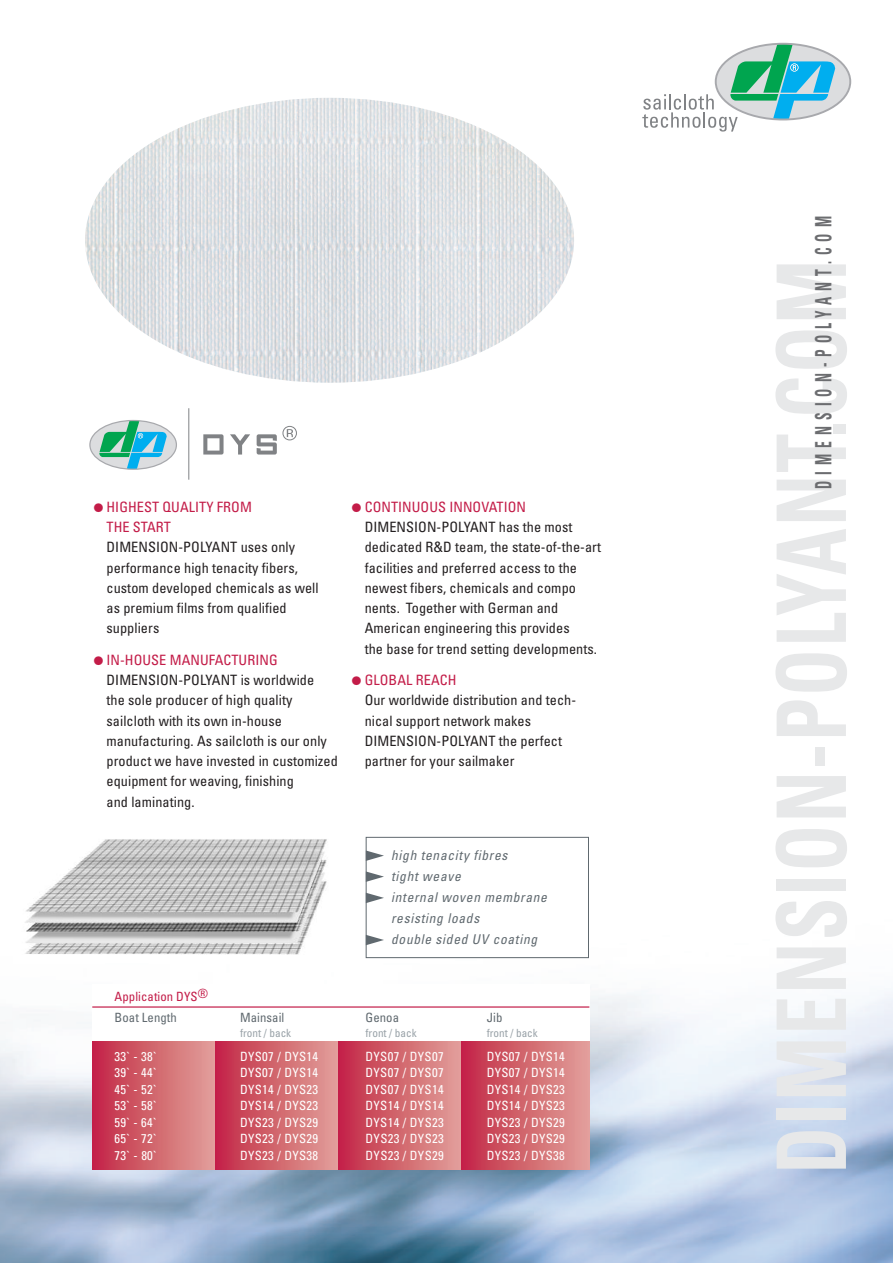
<style>
.page{position:relative;width:893px;height:1263px;background:#fff}
.page>*{position:absolute;margin:0;border:0;box-sizing:border-box;transform-origin:0 0}
.t1{font:700 condensed 96px "Univers";letter-spacing:.03em;color:#e7e8e9;scale:.8 1}
.t2{font:700 condensed 22.5px "Univers";letter-spacing:.45em;color:#6c6d70;scale:.6 1}
.t3{font:condensed 14.25px/20.2px "Univers";letter-spacing:.005em;color:#231f20}
.t4{font:condensed 14.25px/20.2px "Univers";letter-spacing:.005em;color:#c31c48}
.t5{font:italic condensed 13.5px/21px "Univers";letter-spacing:.05em;color:#60696f}
.t6{font:condensed 12.75px "Univers";letter-spacing:.025em;color:#fff}
.t7{font:condensed 12.75px "Univers";letter-spacing:.005em;color:#60696f}
.t8{font:condensed 12.75px "Univers";letter-spacing:.005em;color:#c31c48}
.t9{font:condensed 11.25px "Univers";color:#98a1a7}
.s1{font-size:28.5px}
.s2{font-size:28.5px;color:#c31c48}
.s3{color:#c31c48}
</style>
<div class="page">
<img style="left:0;top:836px;width:893px;height:427px">
<img style="left:85px;top:98px;width:489px;height:285px;border-radius:50%">
<div style="left:716px;top:44px;width:134px;height:75px;background:#dcdddf;border-radius:50%"></div>
<svg style="left:642px;top:44px;width:193px;height:88px"></svg>
<div style="left:715px;top:43px;width:136px;height:77px;border:2px solid #a8a9ad;border-radius:50%"></div>
<hr style="left:188px;top:408px;width:1px;height:72px;background:#808285">
<div style="left:90px;top:420px;width:86px;height:49px;background:#dcdddf;border-radius:50%"></div>
<svg style="left:99px;top:420px;width:68px;height:49px"></svg>
<div style="left:89px;top:420px;width:88px;height:50px;border:1px solid #a8a9ad;border-radius:50%"></div>
<svg style="left:203px;top:434px;width:21px;height:20px"></svg>
<svg style="left:230px;top:434px;width:20px;height:20px"></svg>
<svg style="left:257px;top:426px;width:40px;height:28px"></svg>
<div style="left:367px;top:838px;width:221px;height:119px;background:#fff"></div>
<div style="left:366px;top:837px;width:223px;height:121px;border:1px solid #60696f"></div>
<svg style="left:366px;top:850px;width:18px;height:11px"></svg>
<svg style="left:366px;top:871px;width:18px;height:11px"></svg>
<svg style="left:366px;top:893px;width:18px;height:10px"></svg>
<svg style="left:366px;top:935px;width:18px;height:10px"></svg>
<div style="left:92px;top:984px;width:497px;height:62px;background:#fff"></div>
<div style="left:92px;top:1042px;width:124px;height:127px;background:linear-gradient(to right,#c32745,#e2a299)"></div>
<div style="left:215px;top:1042px;width:123px;height:127px;background:linear-gradient(to right,#c32745,#e2a299)"></div>
<div style="left:338px;top:1042px;width:124px;height:127px;background:linear-gradient(to right,#c32645,#e2a299)"></div>
<div style="left:461px;top:1042px;width:128px;height:127px;background:linear-gradient(to right,#c32645,#e1a199)"></div>
<hr style="left:92px;top:1006px;width:497px;height:2px;background:#c31c48">
<img style="left:17px;top:836px;width:340px;height:125px">
<p class="t4" style="left:107px;top:498px;width:147px;text-indent:-13px"><span class="s1">•</span> HIGHEST QUALITY FROM<br>THE START</p>
<p class="t3" style="left:107px;top:538px;width:214px">DIMENSION-POLYANT uses only performance high tenacity fibers, custom developed chemicals as well as premium films from qualified suppliers</p>
<p class="t3" style="left:107px;top:651px;width:233px;text-indent:-13px"><span class="s2">•</span> <span class="s3">IN-HOUSE MANUFACTURING<br></span>DIMENSION-POLYANT is worldwide<br>the sole producer of high quality sailcloth with its own in-house manufacturing. As sailcloth is our only product we have invested in customized equipment for weaving, finishing<br>and laminating.</p>
<p class="t3" style="left:365px;top:498px;width:238px;text-indent:-13px"><span class="s2">•</span> <span class="s3">CONTINUOUS INNOVATION </span>DIMENSION-POLYANT has the most dedicated R&amp;D team, the state-of-the-art facilities and preferred access to the newest fibers, chemicals and compo nents. Together with German and American engineering this provides<br>the base for trend setting developments.</p>
<p class="t3" style="left:365px;top:671px;width:213px;text-indent:-13px"><span class="s2">•</span> <span class="s3">GLOBAL REACH<br></span>Our worldwide distribution and tech&shy;nical support network makes<br>DIMENSION-POLYANT the perfect partner for your sailmaker</p>
<p class="t5" style="left:391px;top:846px;width:157px">high tenacity fibres<br>tight weave<br>internal woven membrane resisting loads<br>double sided UV coating</p>
<p class="t8" style="left:115px;top:991px;width:95px">Application DYS®</p>
<p class="t7" style="left:115px;top:1012px;width:64px">Boat Length</p>
<p class="t7" style="left:240px;top:1012px;width:46px">Mainsail</p>
<p class="t7" style="left:365px;top:1012px;width:35px">Genoa</p>
<p class="t7" style="left:487px;top:1012px;width:17px">Jib</p>
<p class="t9" style="left:240px;top:1029px;width:53px">front / back</p>
<p class="t9" style="left:365px;top:1029px;width:53px">front / back</p>
<p class="t9" style="left:487px;top:1029px;width:53px">front / back</p>
<p class="t6" style="left:115px;top:1051px;width:44px">33` - 38`</p>
<p class="t6" style="left:240px;top:1051px;width:80px">DYS07 / DYS14</p>
<p class="t6" style="left:365px;top:1051px;width:80px">DYS07 / DYS07</p>
<p class="t6" style="left:487px;top:1051px;width:80px">DYS07 / DYS14</p>
<p class="t6" style="left:115px;top:1068px;width:44px">39` - 44`</p>
<p class="t6" style="left:240px;top:1068px;width:80px">DYS07 / DYS14</p>
<p class="t6" style="left:365px;top:1068px;width:80px">DYS07 / DYS07</p>
<p class="t6" style="left:487px;top:1068px;width:80px">DYS07 / DYS14</p>
<p class="t6" style="left:115px;top:1084px;width:44px">45` - 52`</p>
<p class="t6" style="left:240px;top:1084px;width:80px">DYS14 / DYS23</p>
<p class="t6" style="left:365px;top:1084px;width:80px">DYS07 / DYS14</p>
<p class="t6" style="left:487px;top:1084px;width:80px">DYS14 / DYS23</p>
<p class="t6" style="left:115px;top:1101px;width:44px">53` - 58`</p>
<p class="t6" style="left:240px;top:1101px;width:80px">DYS14 / DYS23</p>
<p class="t6" style="left:365px;top:1101px;width:80px">DYS14 / DYS14</p>
<p class="t6" style="left:487px;top:1101px;width:80px">DYS14 / DYS23</p>
<p class="t6" style="left:115px;top:1117px;width:44px">59` - 64`</p>
<p class="t6" style="left:240px;top:1117px;width:80px">DYS23 / DYS29</p>
<p class="t6" style="left:365px;top:1117px;width:80px">DYS14 / DYS23</p>
<p class="t6" style="left:487px;top:1117px;width:80px">DYS23 / DYS29</p>
<p class="t6" style="left:115px;top:1134px;width:44px">65` - 72`</p>
<p class="t6" style="left:240px;top:1134px;width:80px">DYS23 / DYS29</p>
<p class="t6" style="left:365px;top:1134px;width:80px">DYS23 / DYS23</p>
<p class="t6" style="left:487px;top:1134px;width:80px">DYS23 / DYS29</p>
<p class="t6" style="left:115px;top:1150px;width:44px">73` - 80`</p>
<p class="t6" style="left:240px;top:1150px;width:80px">DYS23 / DYS38</p>
<p class="t6" style="left:366px;top:1150px;width:80px">DYS23 / DYS29</p>
<p class="t6" style="left:487px;top:1150px;width:80px">DYS23 / DYS38</p>
<h2 class="t2" style="left:815px;top:489px;width:456px;rotate:-90deg">DIMENSION-POLYANT.COM</h2>
<h1 class="t1" style="left:777px;top:1174px;width:1144px;rotate:-90deg">DIMENSION-POLYANT.COM</h1>
</div>
